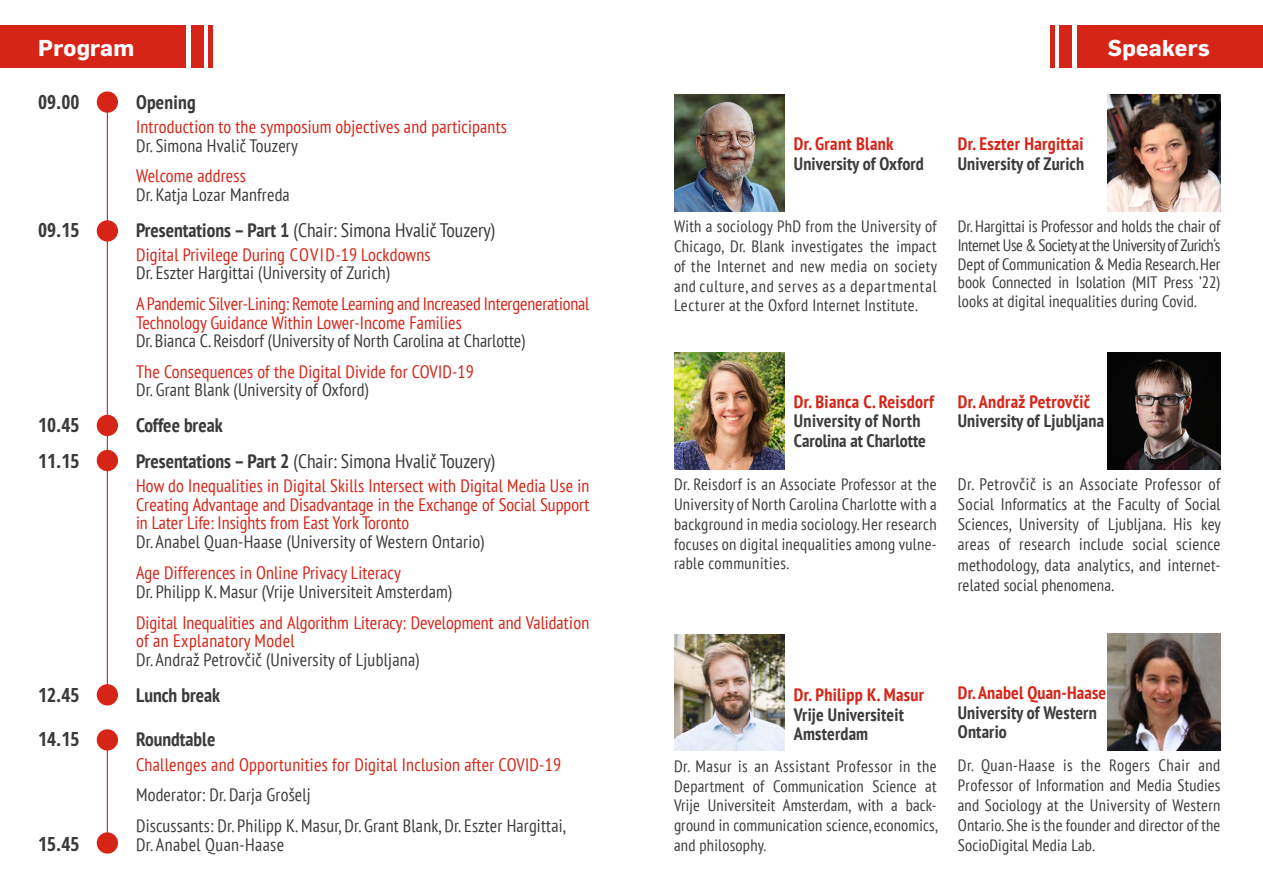
<style>
.page{position:relative;width:1263px;height:893px;background:#fff}
.page>*{position:absolute;margin:0;border:0;box-sizing:border-box;transform-origin:0 0}
.Flama_bold{font:700 22.5px "Flama";letter-spacing:.01em;color:#fff}
.Flama_light{font:condensed 19.5px "PT Sans";color:#3b3a39}
.Flama_light-2{font:700 19.5px "Germano";color:#3b3a39}
.Flama_light-3{font:700 condensed 19.5px "PT Sans";color:#3b3a39}
.Flama_light-4{font:700 condensed 19.5px "PT Sans";color:#3c3c3d}
.Flama_light-5{font:condensed 18px/18.6px "PT Sans";letter-spacing:.005em;color:#d62417}
.Flama_light-6{font:condensed 18px/19.5px "PT Sans";letter-spacing:.01em;color:#3c3c3d}
.Flama_light-7{font:700 condensed 18px/19.5px "PT Sans";letter-spacing:.01em;color:#3c3c3d}
.Flama_light-8{font:700 condensed 18px "PT Sans";letter-spacing:.02em;color:#d62417}
.Flama_light-9{font:condensed 18px "PT Sans";letter-spacing:.01em;color:#3b3a39}
.Flama_light-10{font:condensed 16.8px/20.1px "PT Sans";letter-spacing:.015em;color:#3c3c3d;text-align:justify}
.Flama_light-11{font:condensed 16.5px/19.8px "PT Sans";letter-spacing:.01em;color:#3c3c3d;text-align:justify}
.s1{font-weight:700}
.s2{color:#3c3c3d}
.s3{color:#3b3a39}
</style>
<div class="page">
<div style="left:1077px;top:26px;width:186px;height:42px;background:#d62417"></div>
<div style="left:1059px;top:26px;width:13px;height:42px;background:#d62417"></div>
<hr style="left:1050px;top:26px;width:4px;height:42px;background:#d62417">
<div style="left:0;top:26px;width:186px;height:42px;background:#d62417"></div>
<div style="left:191px;top:26px;width:13px;height:42px;background:#d62417"></div>
<div style="left:208px;top:26px;width:5px;height:42px;background:#d62417"></div>
<img style="left:1108px;top:94px;width:112px;height:117px">
<img style="left:674px;top:94px;width:111px;height:117px">
<img style="left:674px;top:352px;width:111px;height:117px">
<img style="left:1108px;top:352px;width:112px;height:117px">
<img style="left:674px;top:634px;width:111px;height:117px">
<img style="left:1108px;top:634px;width:112px;height:117px">
<div style="left:97px;top:91px;width:21px;height:22px;background:#d62417;border-radius:50%"></div>
<div style="left:97px;top:832px;width:21px;height:22px;background:#d62417;border-radius:50%"></div>
<div style="left:97px;top:729px;width:21px;height:21px;background:#d62417;border-radius:50%"></div>
<hr style="left:107px;top:738px;width:1px;height:111px;background:#d62417">
<div style="left:97px;top:220px;width:21px;height:22px;background:#d62417;border-radius:50%"></div>
<div style="left:97px;top:415px;width:21px;height:21px;background:#d62417;border-radius:50%"></div>
<div style="left:97px;top:450px;width:21px;height:21px;background:#d62417;border-radius:50%"></div>
<div style="left:97px;top:684px;width:21px;height:21px;background:#d62417;border-radius:50%"></div>
<hr style="left:107px;top:104px;width:1px;height:594px;background:#d62417">
<p class="Flama_bold" style="left:38px;top:31px;width:97px">Program</p>
<p class="Flama_bold" style="left:1108px;top:31px;width:104px">Speakers</p>
<p class="Flama_light-2" style="left:38px;top:88px;width:43px">09.00</p>
<p class="Flama_light-3" style="left:136px;top:89px;width:61px">Opening</p>
<p class="Flama_light-5" style="left:136px;top:117px;width:372px">Introduction to the symposium objectives and participants</p>
<p class="Flama_light-6" style="left:136px;top:135px;width:163px">Dr. Simona Hvalič Touzery</p>
<p class="Flama_light-5" style="left:136px;top:166px;width:111px">Welcome address</p>
<p class="Flama_light-6" style="left:136px;top:184px;width:155px">Dr. Katja Lozar Manfreda</p>
<p class="Flama_light-8" style="left:794px;top:132px;width:101px">Dr. Grant Blank</p>
<p class="Flama_light-7" style="left:794px;top:153px;width:132px">University of Oxford</p>
<p class="Flama_light-8" style="left:958px;top:132px;width:127px">Dr. Eszter Hargittai</p>
<p class="Flama_light-7" style="left:958px;top:153px;width:128px">University of Zurich</p>
<p class="Flama_light-2" style="left:38px;top:216px;width:43px">09.15</p>
<p class="Flama_light-2" style="left:38px;top:411px;width:43px">10.45</p>
<p class="Flama_light" style="left:136px;top:217px;width:361px"><span class="s1">Presentations – Part 1</span> (Chair: Simona Hvalič Touzery)</p>
<p class="Flama_light-5" style="left:136px;top:245px;width:296px">Digital Privilege During COVID-19 Lockdowns</p>
<p class="Flama_light-9" style="left:136px;top:262px;width:256px">Dr. Eszter Hargittai (<span class="s2">University of Zurich)</span></p>
<p class="Flama_light-5" style="left:136px;top:294px;width:455px">A Pandemic Silver-Lining: Remote Learning and Increased Intergenerational<br>Technology Guidance Within Lower-Income Families</p>
<p class="Flama_light-6" style="left:136px;top:331px;width:391px">Dr. Bianca C. Reisdorf <span class="s3">(</span>University of North Carolina at Charlotte)</p>
<p class="Flama_light-5" style="left:136px;top:362px;width:339px">The Consequences of the Digital Divide for COVID-19</p>
<p class="Flama_light-6" style="left:136px;top:380px;width:235px">Dr. Grant Blank (University of Oxford)</p>
<p class="Flama_light-3" style="left:136px;top:412px;width:88px">Coffee break</p>
<p class="Flama_light-11" style="left:674px;top:216px;width:265px">With a sociology PhD from the University of Chicago, Dr. Blank investigates the impact of the Internet and new media on society and culture, and serves as a departmental Lecturer at the Oxford Internet Institute.</p>
<p class="Flama_light-11" style="left:958px;top:217px;width:264px;line-height:18.8px">Dr. Hargittai is Professor and holds the chair of Internet Use &amp; Society at the University of Zurich‘s Dept of Communication &amp; Media Research. Her book Connected in Isolation (MIT Press ’22) looks at digital inequalities during Covid.</p>
<p class="Flama_light-8" style="left:794px;top:390px;width:141px">Dr. Bianca C. Reisdorf</p>
<p class="Flama_light-7" style="left:794px;top:411px;width:134px">University of North<br>Carolina at Charlotte</p>
<p class="Flama_light-8" style="left:958px;top:390px;width:134px">Dr. Andraž Petrovčič</p>
<p class="Flama_light-7" style="left:958px;top:411px;width:148px">University of Ljubljana</p>
<p class="Flama_light-2" style="left:38px;top:447px;width:43px">11.15</p>
<p class="Flama_light" style="left:136px;top:449px;width:361px"><span class="s1">Presentations – Part 2</span> (Chair: Simona Hvalič Touzery)</p>
<p class="Flama_light-5" style="left:136px;top:476px;width:455px;text-align:justify">How do Inequalities in Digital Skills Intersect with Digital Media Use in Creating Advantage and Disadvantage in the Exchange of Social Support in Later Life: Insights from East York Toronto</p>
<p class="Flama_light-6" style="left:136px;top:531px;width:350px">Dr. Anabel Quan-Haase (University of Western Ontario)</p>
<p class="Flama_light-5" style="left:136px;top:563px;width:266px">Age Differences in Online Privacy Literacy</p>
<p class="Flama_light-6" style="left:136px;top:582px;width:318px">Dr. Philipp K. Masur (Vrije Universiteit Amsterdam)</p>
<p class="Flama_light-11" style="left:674px;top:474px;width:264px">Dr. Reisdorf is an Associate Professor at the University of North Carolina Charlotte with a background in media sociology. Her research focuses on digital inequalities among vulne&shy;rable communities.</p>
<p class="Flama_light-10" style="left:958px;top:474px;width:265px">Dr. Petrovčič is an Associate Professor of Social Informatics at the Faculty of Social Sciences, University of Ljubljana. His key areas of research include social science methodology, data analytics, and internet&shy;related social phenomena.</p>
<p class="Flama_light-5" style="left:136px;top:612px;width:455px">Digital Inequalities and Algorithm Literacy: Development and Validation of an Explanatory Model</p>
<p class="Flama_light-6" style="left:136px;top:649px;width:285px">Dr. Andraž Petrovčič (University of Ljubljana)</p>
<p class="Flama_light-8" style="left:958px;top:681px;width:150px">Dr. Anabel Quan-Haase</p>
<p class="Flama_light-7" style="left:958px;top:702px;width:140px">University of Western<br>Ontario</p>
<p class="Flama_light-2" style="left:38px;top:681px;width:43px">12.45</p>
<p class="Flama_light-3" style="left:136px;top:682px;width:86px">Lunch break</p>
<p class="Flama_light-8" style="left:794px;top:683px;width:132px">Dr. Philipp K. Masur</p>
<p class="Flama_light-7" style="left:794px;top:704px;width:112px">Vrije Universiteit<br>Amsterdam</p>
<p class="Flama_light-2" style="left:38px;top:726px;width:43px">14.15</p>
<p class="Flama_light-4" style="left:136px;top:727px;width:81px">Roundtable</p>
<p class="Flama_light-5" style="left:136px;top:754px;width:427px">Challenges and Opportunities for Digital Inclusion after COVID-19</p>
<p class="Flama_light-6" style="left:136px;top:785px;width:176px">Moderator: Dr. Darja Grošelj</p>
<p class="Flama_light-6" style="left:136px;top:815px;width:431px">Discussants: Dr. Philipp K. Masur, Dr. Grant Blank, Dr. Eszter Hargittai,<br>Dr. Anabel Quan-Haase</p>
<p class="Flama_light-11" style="left:674px;top:756px;width:265px">Dr. Masur is an Assistant Professor in the Department of Communication Science at Vrije Universiteit Amsterdam, with a back&shy;ground in communication science, economics, and philosophy.</p>
<p class="Flama_light-11" style="left:958px;top:755px;width:264px">Dr. Quan-Haase is the Rogers Chair and Professor of Information and Media Studies and Sociology at the University of Western Ontario. She is the founder and director of the</p>
<p class="Flama_light-2" style="left:38px;top:830px;width:43px">15.45</p>
<p class="Flama_light-11" style="left:958px;top:835px;width:138px">SocioDigital Media Lab.</p>
</div>
